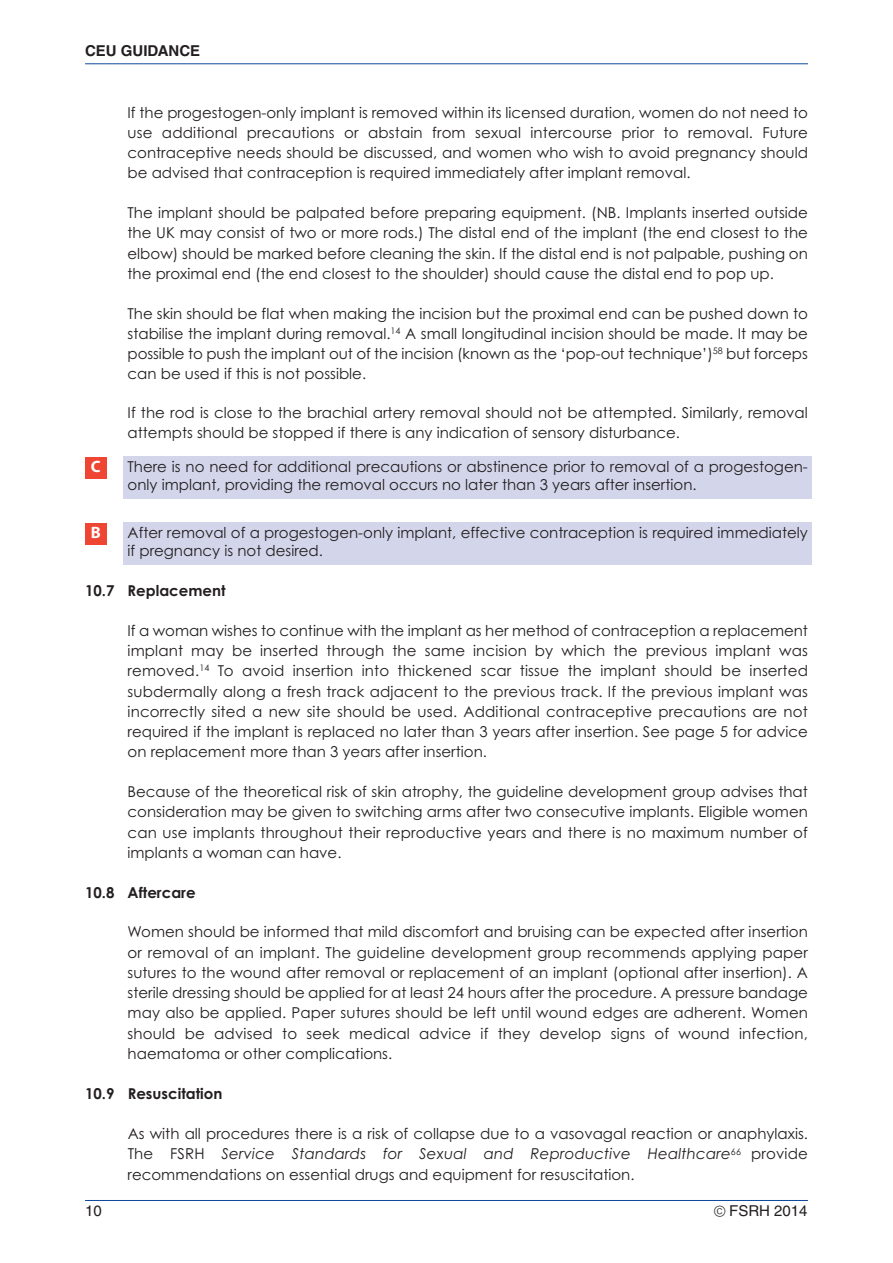
<style>
.page{position:relative;width:893px;height:1263px;background:#fff}
.page>*{position:absolute;margin:0;border:0;box-sizing:border-box;transform-origin:0 0}
.t1{font:700 16.5px "Myriad Pro";color:#fff}
.t2{font:15px/20.2px "Century Gothic";color:#231f20;text-align:justify}
.t3{font:700 15px "Century Gothic";color:#231f20}
.t4{font:700 15px "Helvetica";color:#231f20}
.t5{font:15px "Helvetica";color:#231f20}
.s1{font-style:italic}
.s2{font-family:"Abadi";font-weight:300;font-stretch:condensed}
</style>
<div class="page">
<hr style="left:85px;top:63px;width:723px;height:1px;background:#0f499d">
<hr style="left:85px;top:1200px;width:723px;height:1px;background:#0f499d">
<div style="left:123px;top:456px;width:689px;height:43px;background:#d3d6eb"></div>
<div style="left:85px;top:457px;width:21px;height:22px;background:#ef4633"></div>
<div style="left:123px;top:522px;width:689px;height:42px;background:#d3d6eb"></div>
<div style="left:85px;top:523px;width:21px;height:21px;background:#ef4633"></div>
<p class="t4" style="left:85px;top:45px;width:117px">CEU GUIDANCE</p>
<p class="t1" style="left:91px;top:461px;width:11px">C</p>
<p class="t1" style="left:91px;top:526px;width:11px">B</p>
<p class="t2" style="left:128px;top:102px;width:682px">If the progestogen-only implant is removed within its licensed duration, women do not need to use additional precautions or abstain from sexual intercourse prior to removal. Future contraceptive needs should be discussed, and women who wish to avoid pregnancy should be advised that contraception is required immediately after implant removal.</p>
<p class="t2" style="left:128px;top:203px;width:682px">The implant should be palpated before preparing equipment. (NB. Implants inserted outside the UK may consist of two or more rods.) The distal end of the implant (the end closest to the elbow) should be marked before cleaning the skin. If the distal end is not palpable, pushing on the proximal end (the end closest to the shoulder) should cause the distal end to pop up.</p>
<p class="t2" style="left:128px;top:303px;width:682px">The skin should be flat when making the incision but the proximal end can be pushed down to stabilise the implant during removal.<sup>14</sup> A small longitudinal incision should be made. It may be possible to push the implant out of the incision (known as the ‘pop-out technique’)<sup>58</sup> but forceps can be used if this is not possible.</p>
<p class="t2" style="left:128px;top:403px;width:682px;line-height:19.5px">If the rod is close to the brachial artery removal should not be attempted. Similarly, removal attempts should be stopped if there is any indication of sensory disturbance.</p>
<p class="t2" style="left:128px;top:458px;width:682px;line-height:18px">There is no need for additional precautions or abstinence prior to removal of a progestogen&shy;only implant, providing the removal occurs no later than 3 years after insertion.</p>
<p class="t2" style="left:128px;top:523px;width:682px;line-height:18px">After removal of a progestogen-only implant, effective contraception is required immediately if pregnancy is not desired.</p>
<p class="t3" style="left:85px;top:582px;width:142px">10.7 Replacement</p>
<p class="t2" style="left:128px;top:620px;width:682px">If a woman wishes to continue with the implant as her method of contraception a replacement implant may be inserted through the same incision by which the previous implant was removed.<sup>14</sup> To avoid insertion into thickened scar tissue the implant should be inserted subdermally along a fresh track adjacent to the previous track. If the previous implant was incorrectly sited a new site should be used. Additional contraceptive precautions are not required if the implant is replaced no later than 3 years after insertion. See page 5 for advice on replacement more than 3 years after insertion.</p>
<p class="t2" style="left:128px;top:782px;width:682px">Because of the theoretical risk of skin atrophy, the guideline development group advises that consideration may be given to switching arms after two consecutive implants. Eligible women can use implants throughout their reproductive years and there is no maximum number of implants a woman can have.</p>
<p class="t3" style="left:85px;top:884px;width:112px">10.8 Aftercare</p>
<p class="t2" style="left:128px;top:922px;width:682px">Women should be informed that mild discomfort and bruising can be expected after insertion or removal of an implant. The guideline development group recommends applying paper sutures to the wound after removal or replacement of an implant (optional after insertion). A sterile dressing should be applied for at least 24 hours after the procedure. A pressure bandage may also be applied. Paper sutures should be left until wound edges are adherent. Women should be advised to seek medical advice if they develop signs of wound infection, haematoma or other complications.</p>
<p class="t3" style="left:85px;top:1085px;width:139px">10.9 Resuscitation</p>
<p class="t2" style="left:128px;top:1124px;width:682px">As with all procedures there is a risk of collapse due to a vasovagal reaction or anaphylaxis.<br>The FSRH <span class="s1">Service Standards for Sexual and Reproductive Healthcare</span><sup>66</sup> provide recommendations on essential drugs and equipment for resuscitation.</p>
<p class="t5" style="left:85px;top:1205px;width:18px">10</p>
<p class="t5" style="left:714px;top:1205px;width:95px"><span class="s2">©</span> FSRH 2014</p>
</div>
